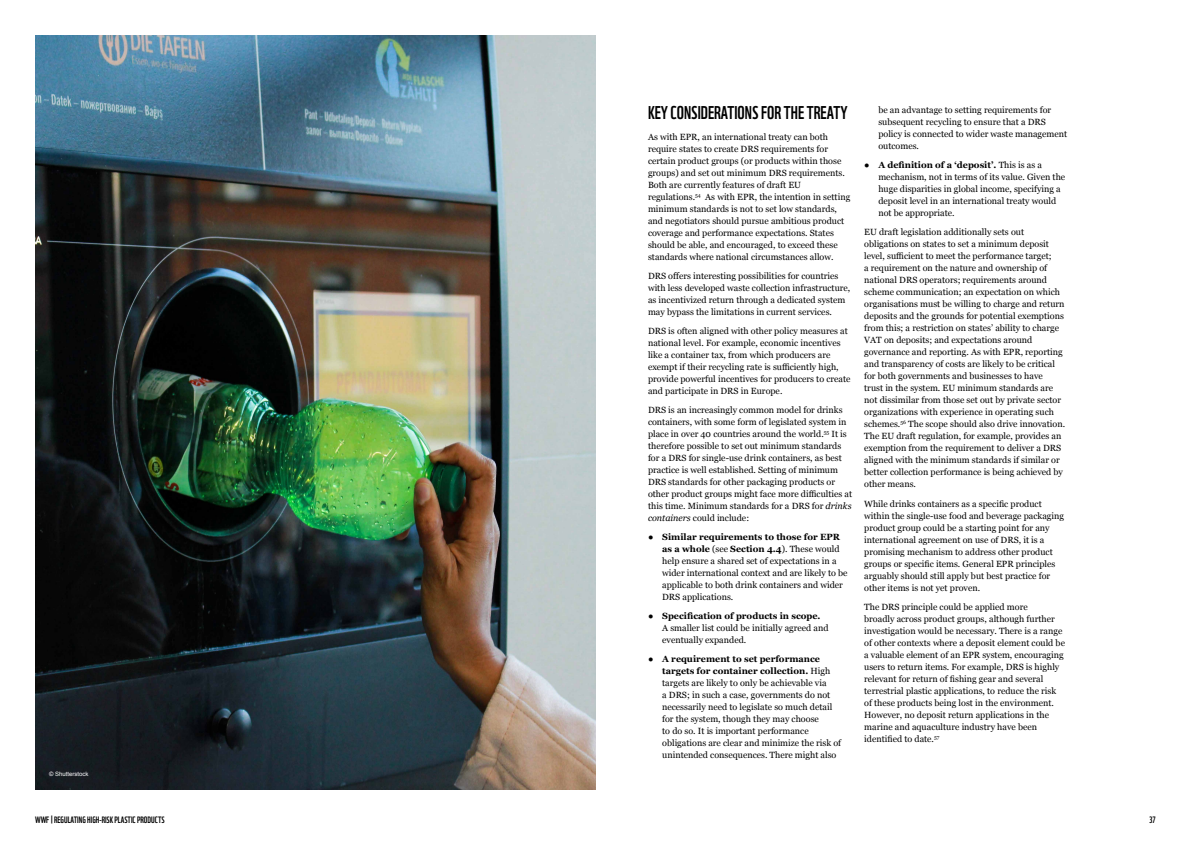
<style>
.page{position:relative;width:1191px;height:842px;background:#fff}
.page>*{position:absolute;margin:0;border:0;box-sizing:border-box;transform-origin:0 0}
.Subhead{font:18px "WWF";color:#000}
.t1{font:9px/12px "Georgia";color:#000}
.t2{font:9px "WWF";color:#000}
.Copyright_Credit{font:6px "Arial";color:#fff}
.s1{font-style:italic}
.s2{font-weight:700}
</style>
<div class="page">
<img style="left:35px;top:35px;width:560px;height:754px">
<p class="Copyright_Credit" style="left:49px;top:770px;width:41px">© Shutterstock</p>
<p class="Subhead" style="left:648px;top:99px;width:201px">KEY CONSIDERATIONS FOR THE TREATY</p>
<p class="t1" style="left:648px;top:130px;width:204px">As with EPR, an international treaty can both require states to create DRS requirements for certain product groups (or products within those groups) and set out minimum DRS requirements.<br>Both are currently features of draft EU regulations.<sup>54</sup> As with EPR, the intention in setting minimum standards is not to set low standards, and negotiators should pursue ambitious product coverage and performance expectations. States should be able, and encouraged, to exceed these standards where national circumstances allow.</p>
<p class="t1" style="left:648px;top:269px;width:204px">DRS offers interesting possibilities for countries with less developed waste collection infrastructure, as incentivized return through a dedicated system may bypass the limitations in current services.</p>
<p class="t1" style="left:648px;top:325px;width:204px">DRS is often aligned with other policy measures at national level. For example, economic incentives like a container tax, from which producers are exempt if their recycling rate is sufficiently high, provide powerful incentives for producers to create and participate in DRS in Europe.</p>
<p class="t1" style="left:648px;top:404px;width:206px">DRS is an increasingly common model for drinks containers, with some form of legislated system in place in over 40 countries around the world.<sup>55</sup> It is therefore possible to set out minimum standards for a DRS for single-use drink containers, as best practice is well established. Setting of minimum DRS standards for other packaging products or other product groups might face more difficulties at this time. Minimum standards for a DRS for <span class="s1">drinks containers</span> could include:</p>
<p class="t1" style="left:662px;top:531px;width:187px;text-indent:-14px">● <span class="s2">Similar requirements to those for EPR as a whole</span> (see <span class="s2">Section 4.4</span>). These would help ensure a shared set of expectations in a wider international context and are likely to be applicable to both drink containers and wider DRS applications.</p>
<p class="t1" style="left:662px;top:610px;width:168px;text-indent:-14px">● <span class="s2">Specification of products in scope.<br></span>A smaller list could be initially agreed and eventually expanded.</p>
<p class="t1" style="left:662px;top:653px;width:180px;text-indent:-14px">● <span class="s2">A requirement to set performance targets for container collection.</span> High targets are likely to only be achievable via<br>a DRS; in such a case, governments do not necessarily need to legislate so much detail for the system, though they may choose<br>to do so. It is important performance obligations are clear and minimize the risk of unintended consequences. There might also</p>
<p class="t1" style="left:878px;top:104px;width:190px">be an advantage to setting requirements for subsequent recycling to ensure that a DRS policy is connected to wider waste management outcomes.</p>
<p class="t1" style="left:878px;top:159px;width:188px;text-indent:-14px">● <span class="s2">A definition of a ‘deposit’.</span> This is as a mechanism, not in terms of its value. Given the huge disparities in global income, specifying a deposit level in an international treaty would not be appropriate.</p>
<p class="t1" style="left:864px;top:226px;width:202px">EU draft legislation additionally sets out obligations on states to set a minimum deposit level, sufficient to meet the performance target;<br>a requirement on the nature and ownership of national DRS operators; requirements around scheme communication; an expectation on which organisations must be willing to charge and return deposits and the grounds for potential exemptions from this; a restriction on states’ ability to charge VAT on deposits; and expectations around governance and reporting. As with EPR, reporting and transparency of costs are likely to be critical for both governments and businesses to have<br>trust in the system. EU minimum standards are not dissimilar from those set out by private sector organizations with experience in operating such schemes.<sup>56</sup> The scope should also drive innovation.<br>The EU draft regulation, for example, provides an exemption from the requirement to deliver a DRS aligned with the minimum standards if similar or better collection performance is being achieved by other means.</p>
<p class="t1" style="left:864px;top:497px;width:201px">While drinks containers as a specific product within the single-use food and beverage packaging product group could be a starting point for any international agreement on use of DRS, it is a promising mechanism to address other product groups or specific items. General EPR principles arguably should still apply but best practice for other items is not yet proven.</p>
<p class="t1" style="left:864px;top:600px;width:202px">The DRS principle could be applied more<br>broadly across product groups, although further investigation would be necessary. There is a range of other contexts where a deposit element could be a valuable element of an EPR system, encouraging users to return items. For example, DRS is highly relevant for return of fishing gear and several terrestrial plastic applications, to reduce the risk of these products being lost in the environment.<br>However, no deposit return applications in the marine and aquaculture industry have been identified to date.<sup>57</sup></p>
<p class="t2" style="left:35px;top:813px;width:131px">WWF| REGULATING HIGH-RISK PLASTIC PRODUCTS</p>
<p class="t2" style="left:1149px;top:813px;width:8px">37</p>
</div>
